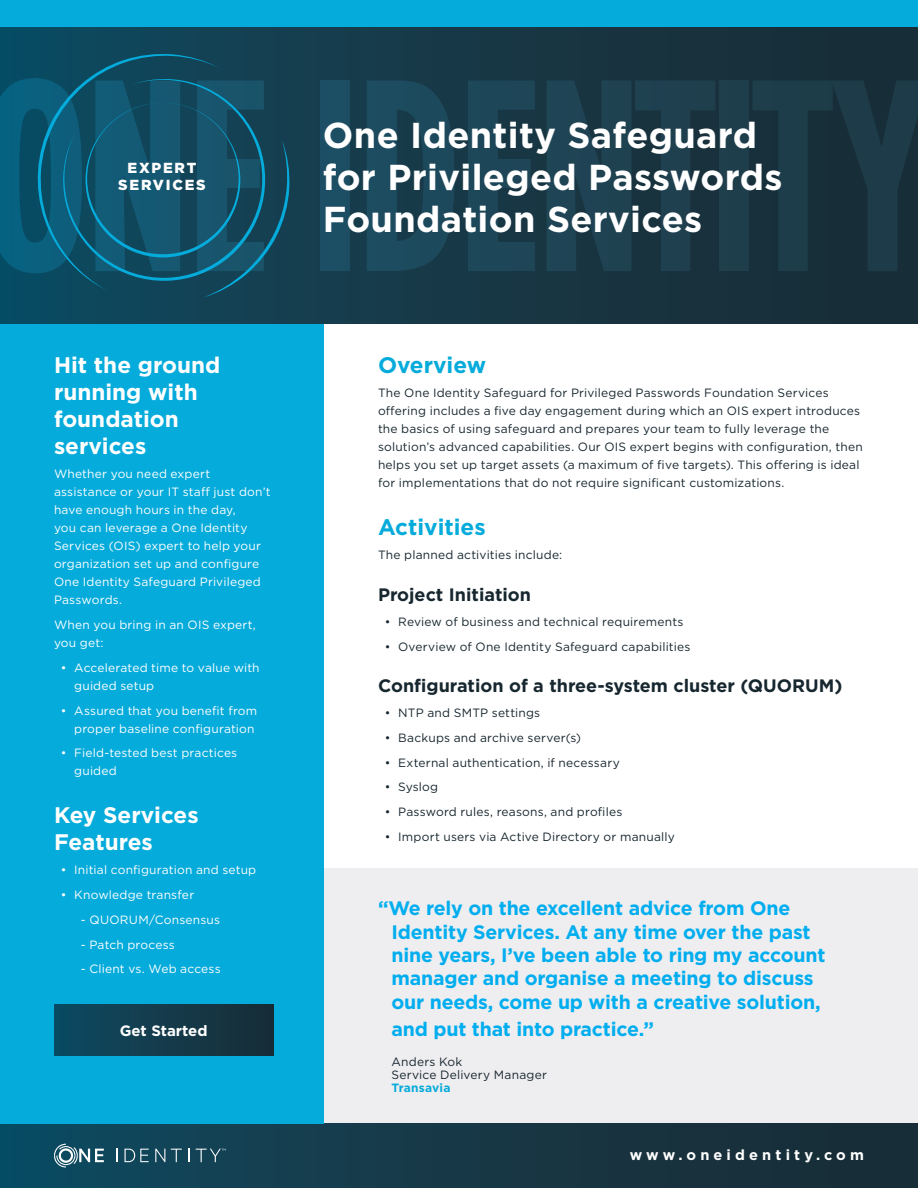
<style>
.page{position:relative;width:918px;height:1188px;background:#fff}
.page>*{position:absolute;margin:0;border:0;box-sizing:border-box;transform-origin:0 0}
.t1{font:700 36px/42px "Gotham";letter-spacing:.01em;color:#fff}
.t2{font:700 22.5px/27px "Gotham";color:#fff}
.t3{font:700 22.5px "Gotham";color:#05abdb}
.t4{font:700 19.5px/23.4px "Gotham";letter-spacing:-.01em;color:#00aeef}
.t5{font:700 18px "Gotham";color:#17272f}
.t6{font:700 15px "Gotham";color:#fff}
.t7{font:700 14.55px "Gotham";letter-spacing:.285em;color:#fff}
.t8{font:900 14.55px/17.5px "Gotham";letter-spacing:.12em;color:#fff;text-align:center}
.t9{font:12px/18px "Gotham";letter-spacing:.015em;color:#17272f}
.t10{font:12px/18px "Gotham";letter-spacing:.015em;color:#fff}
.t11{font:700 12px "Gotham";letter-spacing:.015em;color:#05abdb}
</style>
<div class="page">
<div style="left:0;top:0;width:918px;height:324px;background:linear-gradient(to right,#0e495f,#1b2a32)"></div>
<div style="left:0;top:1123px;width:918px;height:65px;background:linear-gradient(to right,#0f4a60,#1b2a32)"></div>
<div style="left:320px;top:80px;width:30px;height:191px;background:#1c4f63"></div>
<svg style="left:367px;top:80px;width:87px;height:191px;background:#1b4658"></svg>
<svg style="left:468px;top:80px;width:67px;height:191px;background:#1b4152"></svg>
<svg style="left:547px;top:80px;width:168px;height:191px;background:#1c3c4a"></svg>
<div style="left:719px;top:80px;width:30px;height:191px;background:#1f3e4c"></div>
<svg style="left:752px;top:80px;width:166px;height:191px;background:#1a3540"></svg>
<div style="left:0;top:0;width:918px;height:27px;background:#05abdb"></div>
<svg style="left:34px;top:52px;width:185px;height:26px;background:#0e4b61"></svg>
<svg style="left:0;top:78px;width:290px;height:219px;background:#10546c"></svg>
<svg style="left:117px;top:1149px;width:1px;height:13px"></svg>
<svg style="left:125px;top:1149px;width:24px;height:13px"></svg>
<svg style="left:155px;top:1149px;width:10px;height:13px"></svg>
<svg style="left:171px;top:1149px;width:11px;height:13px"></svg>
<svg style="left:188px;top:1149px;width:1px;height:13px"></svg>
<svg style="left:54px;top:1144px;width:50px;height:24px"></svg>
<svg style="left:196px;top:1149px;width:30px;height:13px"></svg>
<div style="left:0;top:324px;width:324px;height:799px;background:#05abdb"></div>
<div style="left:324px;top:868px;width:594px;height:255px;background:#eeedef"></div>
<div style="left:54px;top:1005px;width:219px;height:50px;background:linear-gradient(to right,#0c4a62,#192c36)"></div>
<p class="t8" style="left:118px;top:159px;width:89px">EXPERT<br>SERVICES</p>
<h2 class="t2" style="left:54px;top:351px;width:168px">Hit the ground running with foundation services</h2>
<p class="t10" style="left:54px;top:465px;width:218px">Whether you need expert assistance or your IT staff just don’t have enough hours in the day,<br>you can leverage a One Identity<br>Services (OIS) expert to help your organization set up and configure<br>One Identity Safeguard Privileged<br>Passwords.</p>
<p class="t10" style="left:54px;top:616px;width:203px">When you bring in an OIS expert, you get:</p>
<p class="t10" style="left:74px;top:658px;width:187px;text-indent:-14px">• Accelerated time to value with guided setup</p>
<p class="t10" style="left:61px;top:701px;width:198px;text-align:right">• Assured that you benefit from proper baseline configuration</p>
<p class="t10" style="left:74px;top:744px;width:165px;text-indent:-14px">• Field-tested best practices guided</p>
<h2 class="t2" style="left:54px;top:801px;width:146px">Key Services<br>Features</h2>
<p class="t10" style="left:61px;top:861px;width:197px">• Initial configuration and setup</p>
<p class="t10" style="left:61px;top:886px;width:135px">• Knowledge transfer</p>
<p class="t10" style="left:81px;top:910px;width:141px">- QUORUM/Consensus</p>
<p class="t10" style="left:81px;top:935px;width:95px">- Patch process</p>
<p class="t10" style="left:81px;top:960px;width:141px">- Client vs. Web access</p>
<p class="t6" style="left:120px;top:1021px;width:89px">Get Started</p>
<h1 class="t1" style="left:323px;top:114px;width:461px">One Identity Safeguard for Privileged Passwords<br>Foundation Services</h1>
<h2 class="t3" style="left:378px;top:350px;width:110px">Overview</h2>
<p class="t9" style="left:378px;top:384px;width:486px">The One Identity Safeguard for Privileged Passwords Foundation Services offering includes a five day engagement during which an OIS expert introduces the basics of using safeguard and prepares your team to fully leverage the solution’s advanced capabilities. Our OIS expert begins with configuration, then helps you set up target assets (a maximum of five targets). This offering is ideal for implementations that do not require significant customizations.</p>
<h2 class="t3" style="left:378px;top:512px;width:109px">Activities</h2>
<p class="t9" style="left:378px;top:546px;width:186px">The planned activities include:</p>
<h3 class="t5" style="left:378px;top:583px;width:155px">Project Initiation</h3>
<p class="t9" style="left:385px;top:612px;width:300px">• Review of business and technical requirements</p>
<p class="t9" style="left:385px;top:637px;width:307px">• Overview of One Identity Safeguard capabilities</p>
<h3 class="t5" style="left:378px;top:674px;width:466px">Configuration of a three-system cluster (QUORUM)</h3>
<p class="t9" style="left:385px;top:704px;width:157px">• NTP and SMTP settings</p>
<p class="t9" style="left:385px;top:728px;width:198px">• Backups and archive server(s)</p>
<p class="t9" style="left:385px;top:753px;width:237px">• External authentication, if necessary</p>
<p class="t9" style="left:385px;top:778px;width:55px">• Syslog</p>
<p class="t9" style="left:385px;top:803px;width:239px">• Password rules, reasons, and profiles</p>
<p class="t9" style="left:385px;top:827px;width:292px">• Import users via Active Directory or manually</p>
<h3 class="t4" style="left:391px;top:896px;width:436px;text-indent:-13px">“We rely on the excellent advice from One Identity Services. At any time over the past nine years, I’ve been able to ring my account manager and organise a meeting to discuss our needs, come up with a creative solution,</h3>
<h3 class="t4" style="left:391px;top:1017px;width:264px">and put that into practice.”</h3>
<p class="t9" style="left:392px;top:1056px;width:157px;line-height:12.8px">Anders Kok<br>Service Delivery Manager</p>
<p class="t11" style="left:392px;top:1080px;width:61px">Transavia</p>
<p class="t7" style="left:630px;top:1146px;width:236px">www.oneidentity.com</p>
</div>
